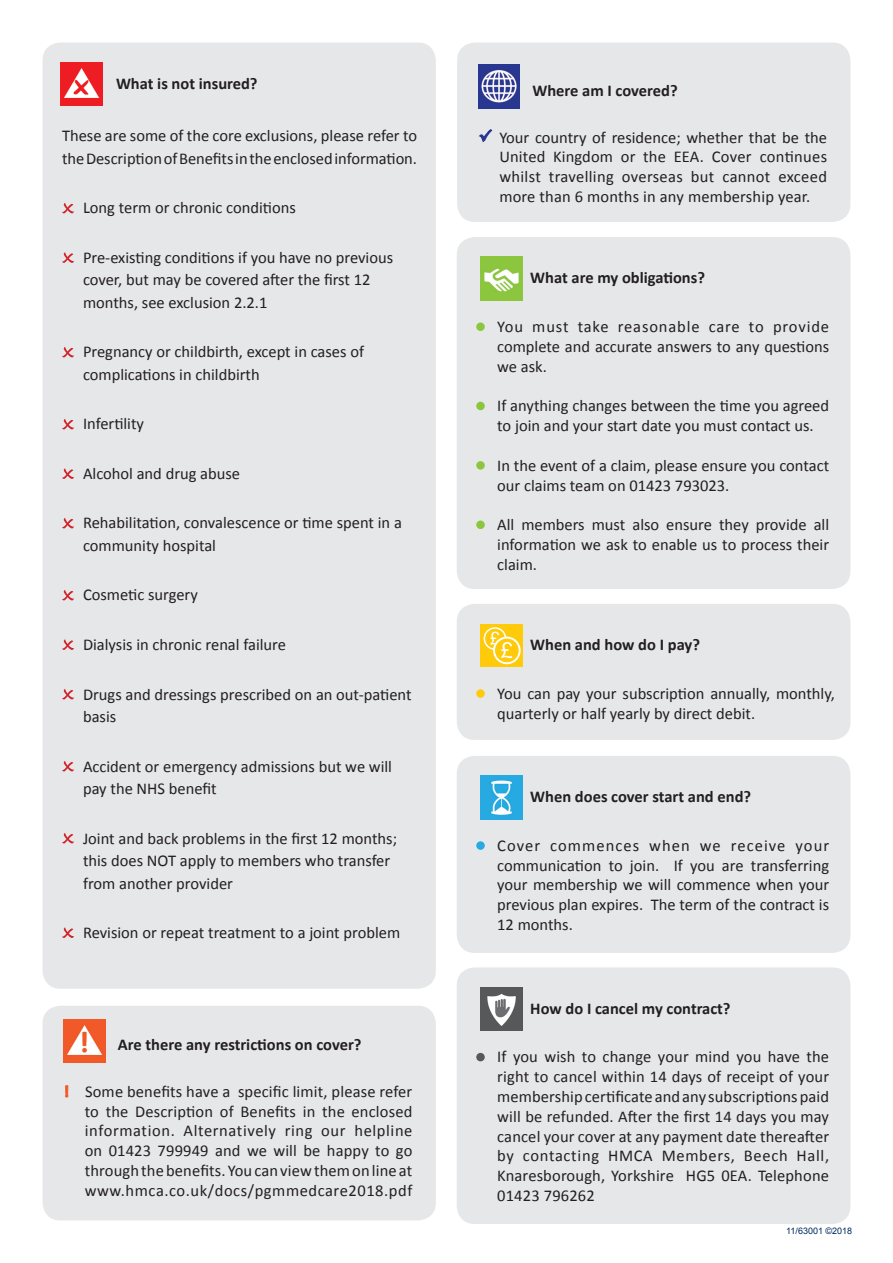
<style>
.page{position:relative;width:893px;height:1263px;background:#fff}
.page>*{position:absolute;margin:0;border:0;box-sizing:border-box;transform-origin:0 0}
.t1{font:16.5px/19.8px "Calibri";color:#231f20}
.t2{font:700 16.5px "Calibri";color:#231f20}
.t3{font:9px "Arial";color:#002c62}
.s1{font-weight:700;color:#f15929}
</style>
<div class="page">
<div style="left:43px;top:43px;width:393px;height:946px;background:#e6e7e9;border-radius:18px"></div>
<img style="left:61px;top:62px;width:42px;height:44px">
<div style="left:43px;top:1006px;width:393px;height:214px;background:#e6e7e9;border-radius:18px"></div>
<svg style="left:65px;top:1085px;width:3px;height:13px"></svg>
<img style="left:64px;top:1019px;width:41px;height:44px">
<div style="left:457px;top:43px;width:393px;height:179px;background:#e6e7e9;border-radius:18px"></div>
<svg style="left:478px;top:129px;width:15px;height:14px"></svg>
<img style="left:478px;top:65px;width:42px;height:43px">
<svg style="left:62px;top:203px;width:12px;height:10px"></svg>
<svg style="left:62px;top:252px;width:12px;height:11px"></svg>
<svg style="left:62px;top:347px;width:12px;height:10px"></svg>
<svg style="left:62px;top:419px;width:12px;height:10px"></svg>
<svg style="left:62px;top:468px;width:12px;height:11px"></svg>
<svg style="left:62px;top:518px;width:12px;height:10px"></svg>
<svg style="left:62px;top:590px;width:12px;height:10px"></svg>
<svg style="left:62px;top:639px;width:12px;height:11px"></svg>
<svg style="left:62px;top:689px;width:12px;height:10px"></svg>
<svg style="left:62px;top:761px;width:12px;height:10px"></svg>
<svg style="left:62px;top:833px;width:12px;height:10px"></svg>
<svg style="left:62px;top:927px;width:12px;height:11px"></svg>
<div style="left:457px;top:237px;width:393px;height:352px;background:#e6e7e9;border-radius:18px"></div>
<img style="left:480px;top:257px;width:42px;height:43px">
<div style="left:476px;top:322px;width:9px;height:9px;background:#8cc63e;border-radius:50%"></div>
<div style="left:476px;top:402px;width:9px;height:8px;background:#8cc63e;border-radius:50%"></div>
<div style="left:476px;top:461px;width:9px;height:9px;background:#8cc63e;border-radius:50%"></div>
<div style="left:476px;top:520px;width:9px;height:9px;background:#8cc63e;border-radius:50%"></div>
<div style="left:457px;top:604px;width:393px;height:136px;background:#e6e7e9;border-radius:18px"></div>
<div style="left:476px;top:689px;width:9px;height:9px;background:#feca0a;border-radius:50%"></div>
<div style="left:457px;top:756px;width:393px;height:197px;background:#e6e7e9;border-radius:18px"></div>
<img style="left:480px;top:776px;width:42px;height:43px">
<div style="left:476px;top:841px;width:9px;height:9px;background:#27a9e1;border-radius:50%"></div>
<div style="left:457px;top:967px;width:393px;height:257px;background:#e6e7e9;border-radius:18px"></div>
<img style="left:480px;top:987px;width:42px;height:44px">
<div style="left:476px;top:1053px;width:9px;height:8px;background:#57585a;border-radius:50%"></div>
<div style="left:480px;top:624px;width:43px;height:42px;background:#feca0a"></div>
<div style="left:484px;top:627px;width:22px;height:23px;border:2px solid #fff;border-radius:50%"></div>
<svg style="left:494px;top:638px;width:26px;height:25px"></svg>
<div style="left:493px;top:637px;width:28px;height:27px;border:2px solid #fff;border-radius:50%"></div>
<svg style="left:490px;top:632px;width:22px;height:26px"></svg>
<p class="t2" style="left:116px;top:73px;width:143px">What is not insured?</p>
<p class="t1" style="left:62px;top:125px;width:357px;line-height:22.5px">These are some of the core exclusions, please refer to the Description of Benefits in the enclosed information.</p>
<p class="t1" style="left:83px;top:198px;width:214px">Long term or chronic conditions</p>
<p class="t1" style="left:83px;top:246px;width:312px;line-height:22.5px">Pre-existing conditions if you have no previous cover, but may be covered after the first 12 months, see exclusion 2.2.1</p>
<p class="t1" style="left:83px;top:341px;width:283px;line-height:22.5px">Pregnancy or childbirth, except in cases of complications in childbirth</p>
<p class="t1" style="left:83px;top:414px;width:63px">Infertility</p>
<p class="t1" style="left:83px;top:464px;width:159px">Alcohol and drug abuse</p>
<p class="t1" style="left:83px;top:512px;width:320px;line-height:22.5px">Rehabilitation, convalescence or time spent in a community hospital</p>
<p class="t1" style="left:83px;top:585px;width:116px">Cosmetic surgery</p>
<p class="t1" style="left:83px;top:635px;width:204px">Dialysis in chronic renal failure</p>
<p class="t1" style="left:83px;top:683px;width:330px;line-height:22.5px">Drugs and dressings prescribed on an out-patient basis</p>
<p class="t1" style="left:83px;top:755px;width:311px;line-height:22.5px">Accident or emergency admissions but we will pay the NHS benefit</p>
<p class="t1" style="left:83px;top:827px;width:316px;line-height:22.5px">Joint and back problems in the first 12 months; this does NOT apply to members who transfer from another provider</p>
<p class="t1" style="left:83px;top:923px;width:319px">Revision or repeat treatment to a joint problem</p>
<p class="t2" style="left:118px;top:1034px;width:245px">Are there any restrictions on cover?</p>
<p class="t1" style="left:85px;top:1081px;width:329px;text-align:justify;text-indent:-21px"><span class="s1">!</span> Some benefits have a specific limit, please refer to the Description of Benefits in the enclosed information. Alternatively ring our helpline on 01423 799949 and we will be happy to go through the benefits. You can view them on line at www.hmca.co.uk/docs/pgmmedcare2018.pdf</p>
<p class="t2" style="left:532px;top:80px;width:147px">Where am I covered?</p>
<p class="t1" style="left:499px;top:127px;width:329px;text-align:justify">Your country of residence; whether that be the United Kingdom or the EEA. Cover continues whilst travelling overseas but cannot exceed more than 6 months in any membership year.</p>
<p class="t2" style="left:530px;top:267px;width:176px">What are my obligations?</p>
<p class="t1" style="left:497px;top:317px;width:333px;text-align:justify">You must take reasonable care to provide complete and accurate answers to any questions we ask.</p>
<p class="t1" style="left:497px;top:396px;width:333px">If anything changes between the time you agreed to join and your start date you must contact us.</p>
<p class="t1" style="left:497px;top:455px;width:333px">In the event of a claim, please ensure you contact our claims team on 01423 793023.</p>
<p class="t1" style="left:497px;top:515px;width:333px;text-align:justify">All members must also ensure they provide all information we ask to enable us to process their claim.</p>
<p class="t2" style="left:530px;top:634px;width:171px">When and how do I pay?</p>
<p class="t1" style="left:497px;top:683px;width:339px">You can pay your subscription annually, monthly, quarterly or half yearly by direct debit.</p>
<p class="t2" style="left:530px;top:786px;width:222px">When does cover start and end?</p>
<p class="t1" style="left:497px;top:835px;width:333px;text-align:justify">Cover commences when we receive your communication to join. If you are transferring your membership we will commence when your previous plan expires. The term of the contract is 12 months.</p>
<p class="t2" style="left:530px;top:998px;width:202px">How do I cancel my contract?</p>
<p class="t1" style="left:497px;top:1047px;width:333px;text-align:justify">If you wish to change your mind you have the right to cancel within 14 days of receipt of your membership certificate and any subscriptions paid will be refunded. After the first 14 days you may cancel your cover at any payment date thereafter by contacting HMCA Members, Beech Hall, Knaresborough, Yorkshire HG5 0EA. Telephone 01423 796262</p>
<p class="t3" style="left:786px;top:1225px;width:68px">11/63001 ©2018</p>
</div>
